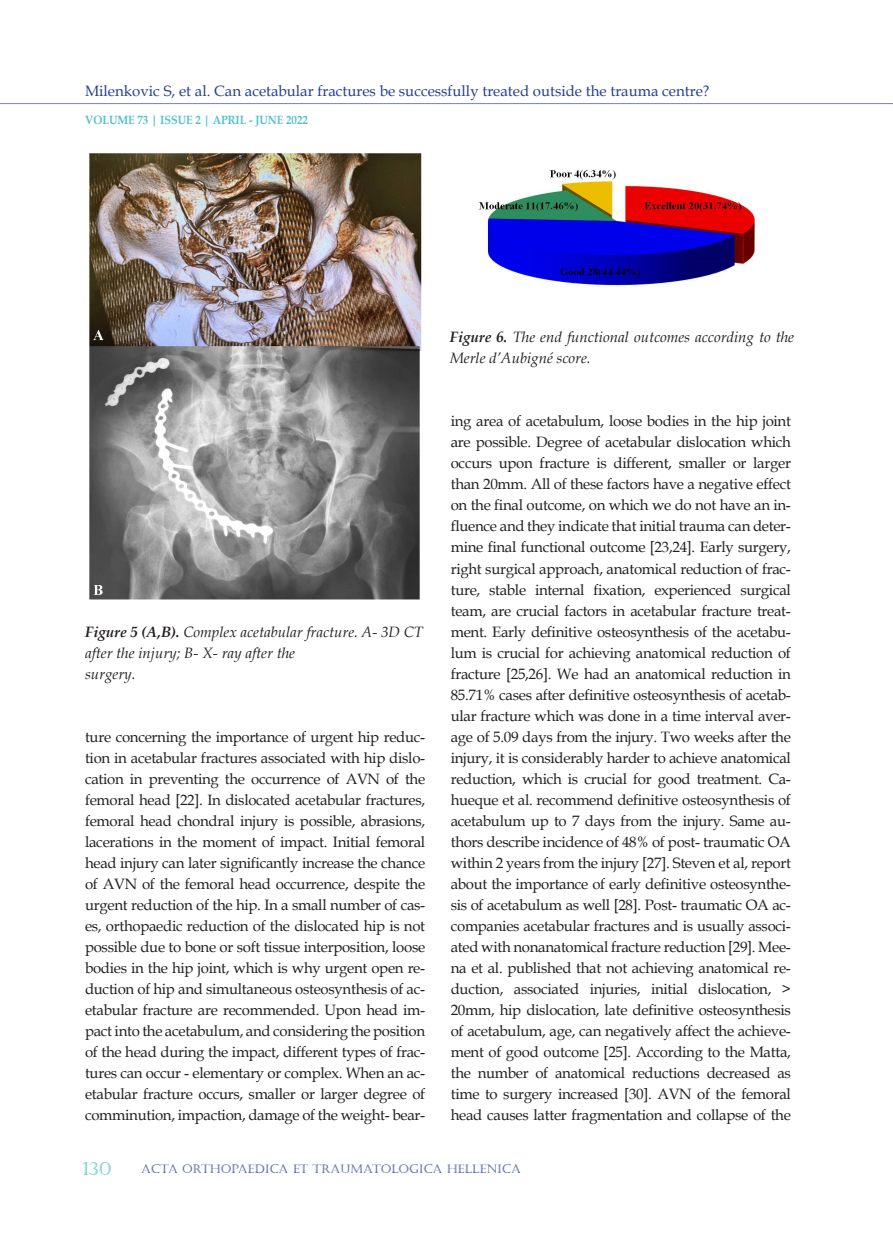
<style>
.page{position:relative;width:893px;height:1234px;background:#fff}
.page>*{position:absolute;margin:0;border:0;box-sizing:border-box;transform-origin:0 0}
.t1{font:18px "Castellar";color:#54c0ce}
.Βασικό{font:15px/21px "Book Antiqua";letter-spacing:-.02em;color:#231f20;text-align:justify}
.Βασικό-2{font:italic 15px/21px "Book Antiqua";color:#231f20}
.t2{font:15px "Book Antiqua";color:#253f8e}
.t3{font:12px "Castellar";color:#253f8e}
.t4{font:700 12px "Book Antiqua";color:#54c0ce;scale:.9 1}
.s1{font-weight:700}
</style>
<div class="page">
<hr style="left:0;top:103px;width:893px;height:3px;background:#231f20;opacity:.75">
<img style="left:89px;top:153px;width:333px;height:447px">
<img style="left:479px;top:170px;width:277px;height:117px">
<p class="t2" style="left:85px;top:81px;width:626px">Milenkovic S, et al. Can acetabular fractures be successfully treated outside the trauma centre?</p>
<p class="t4" style="left:85px;top:111px;width:249px">VOLUME 73 | ISSUE 2 | APRIL - JUNE 2022</p>
<p class="Βασικό-2" style="left:85px;top:620px;width:340px"><span class="s1">Figure 5 (A,B).</span> Complex acetabular fracture. A- 3D CT after the injury; B- X- ray after the</p>
<p class="Βασικό-2" style="left:85px;top:662px;width:52px">surgery.</p>
<p class="Βασικό" style="left:85px;top:725px;width:342px">ture concerning the importance of urgent hip reduc&shy;tion in acetabular fractures associated with hip dislo&shy;cation in preventing the occurrence of AVN of the femoral head [22]. In dislocated acetabular fractures, femoral head chondral injury is possible, abrasions, lacerations in the moment of impact. Initial femoral head injury can later significantly increase the chance of AVN of the femoral head occurrence, despite the urgent reduction of the hip. In a small number of cas&shy;es, orthopaedic reduction of the dislocated hip is not possible due to bone or soft tissue interposition, loose bodies in the hip joint, which is why urgent open re&shy;duction of hip and simultaneous osteosynthesis of ac&shy;etabular fracture are recommended. Upon head im&shy;pact into the acetabulum, and considering the position of the head during the impact, different types of frac&shy;tures can occur - elementary or complex. When an ac&shy;etabular fracture occurs, smaller or larger degree of comminution, impaction, damage of the weight- bear-</p>
<p class="Βασικό-2" style="left:450px;top:326px;width:346px"><span class="s1">Figure 6.</span> The end functional outcomes according to the<br>Merle d’Aubigné score.</p>
<p class="Βασικό" style="left:451px;top:410px;width:342px">ing area of acetabulum, loose bodies in the hip joint are possible. Degree of acetabular dislocation which occurs upon fracture is different, smaller or larger than 20mm. All of these factors have a negative effect on the final outcome, on which we do not have an in&shy;fluence and they indicate that initial trauma can deter&shy;mine final functional outcome [23,24]. Early surgery, right surgical approach, anatomical reduction of frac&shy;ture, stable internal fixation, experienced surgical team, are crucial factors in acetabular fracture treat&shy;ment. Early definitive osteosynthesis of the acetabu&shy;lum is crucial for achieving anatomical reduction of fracture [25,26]. We had an anatomical reduction in 85.71% cases after definitive osteosynthesis of acetab&shy;ular fracture which was done in a time interval aver&shy;age of 5.09 days from the injury. Two weeks after the injury, it is considerably harder to achieve anatomical reduction, which is crucial for good treatment. Ca&shy;hueque et al. recommend definitive osteosynthesis of acetabulum up to 7 days from the injury. Same au&shy;thors describe incidence of 48% of post- traumatic OA within 2 years from the injury [27]. Steven et al, report about the importance of early definitive osteosynthe&shy;sis of acetabulum as well [28]. Post- traumatic OA ac&shy;companies acetabular fractures and is usually associ&shy;ated with nonanatomical fracture reduction [29]. Mee&shy;na et al. published that not achieving anatomical re&shy;duction, associated injuries, initial dislocation, &gt; 20mm, hip dislocation, late definitive osteosynthesis of acetabulum, age, can negatively affect the achieve&shy;ment of good outcome [25]. According to the Matta, the number of anatomical reductions decreased as time to surgery increased [30]. AVN of the femoral head causes latter fragmentation and collapse of the</p>
<p class="t1" style="left:82px;top:1157px;width:31px">130</p>
<p class="t3" style="left:141px;top:1161px;width:381px">ACTA ORTHOPAEDICA ET TRAUMATOLOGICA HELLENICA</p>
</div>
